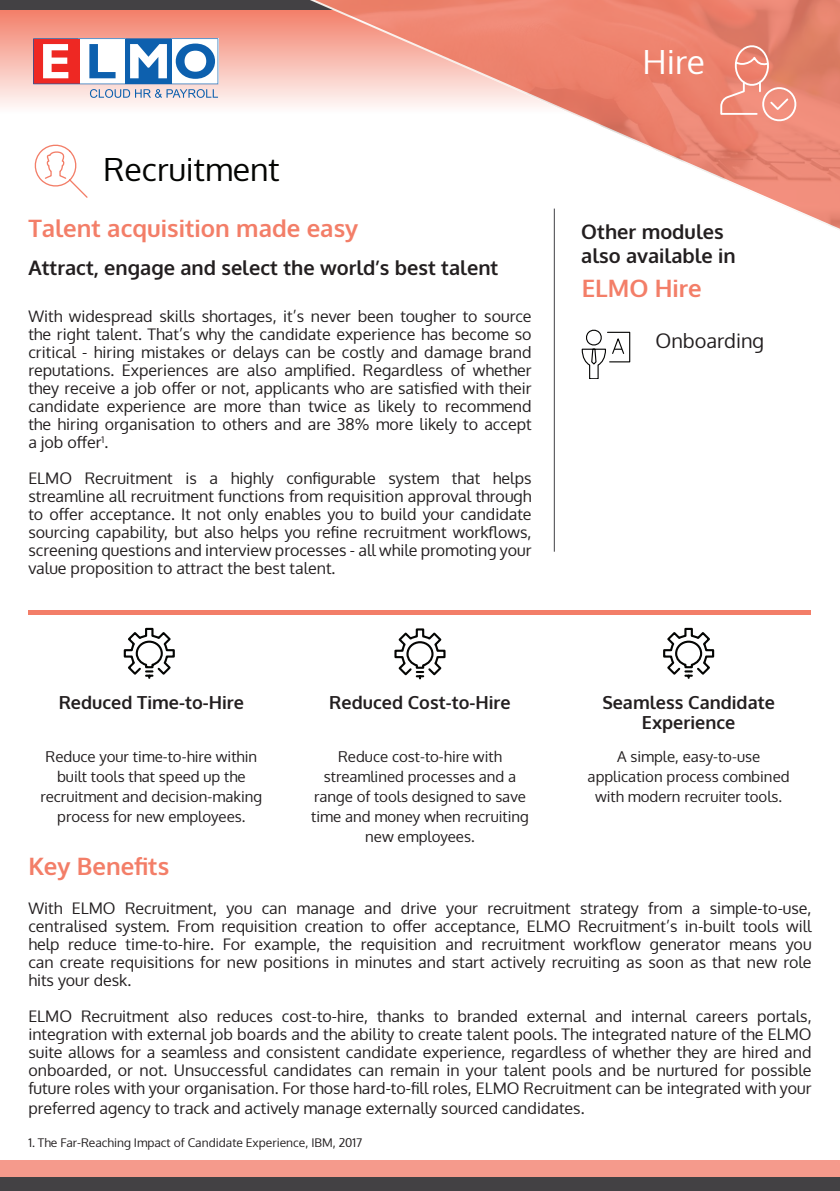
<style>
.page{position:relative;width:840px;height:1191px;background:#fff}
.page>*{position:absolute;margin:0;border:0;box-sizing:border-box;transform-origin:0 0}
.t1{font:33.4px "Oxygen";color:#fff}
.t2{font:32px "Oxygen";color:#040503}
.t3{font:700 24px "Oxygen";color:#f37e68}
.t4{font:700 20px/24px "Oxygen";color:#231f20}
.t5{font:20px "Oxygen";color:#231f20}
.body_02{font:700 18px/20px "Oxygen";color:#231f20;text-align:center}
.t6{font:16px/18px "Oxygen";color:#231f20;text-align:justify}
.t7{font:15px/20px "Oxygen";color:#231f20;text-align:center}
.t8{font:12px "Oxygen";color:#231f20}
</style>
<div class="page">
<div style="left:0;top:9px;width:839px;height:115px;background:linear-gradient(to bottom,#f17f6a,#fff)"></div>
<div style="left:0;top:1176px;width:839px;height:15px;background:#434144"></div>
<div style="left:0;top:0;width:839px;height:9px;background:#434144"></div>
<hr style="left:553px;top:209px;width:1px;height:342px;background:#404045">
<svg style="left:244px;top:0;width:595px;height:245px"></svg>
<svg style="left:719px;top:45px;width:77px;height:77px"></svg>
<div style="left:28px;top:609px;width:782px;height:5px;background:#f37e68"></div>
<svg style="left:35px;top:145px;width:53px;height:53px"></svg>
<svg style="left:124px;top:628px;width:51px;height:51px"></svg>
<svg style="left:581px;top:330px;width:49px;height:48px"></svg>
<svg style="left:394px;top:628px;width:51px;height:51px"></svg>
<svg style="left:663px;top:628px;width:50px;height:51px"></svg>
<div style="left:0;top:1160px;width:839px;height:16px;background:#f59a8c"></div>
<svg style="left:33px;top:38px;width:185px;height:60px"></svg>
<p class="t2" style="left:104px;top:148px;width:177px">Recruitment</p>
<p class="t3" style="left:28px;top:213px;width:331px">Talent acquisition made easy</p>
<p class="t4" style="left:28px;top:256px;width:471px">Attract, engage and select the world’s best talent</p>
<p class="t6" style="left:28px;top:307px;width:504px">With widespread skills shortages, it’s never been tougher to source the right talent. That’s why the candidate experience has become so critical - hiring mistakes or delays can be costly and damage brand reputations. Experiences are also amplified. Regardless of whether they receive a job offer or not, applicants who are satisfied with their candidate experience are more than twice as likely to recommend the hiring organisation to others and are 38% more likely to accept a job offer<sup>1</sup>.</p>
<p class="t6" style="left:28px;top:469px;width:504px">ELMO Recruitment is a highly configurable system that helps streamline all recruitment functions from requisition approval through to offer acceptance. It not only enables you to build your candidate sourcing capability, but also helps you refine recruitment workflows, screening questions and interview processes - all while promoting your value proposition to attract the best talent.</p>
<p class="body_02" style="left:59px;top:693px;width:187px">Reduced Time-to-Hire</p>
<p class="t7" style="left:46px;top:746px;width:213px">Reduce your time-to-hire within</p>
<p class="t7" style="left:57px;top:766px;width:190px">built tools that speed up the</p>
<p class="t7" style="left:40px;top:786px;width:223px">recruitment and decision-making process for new employees.</p>
<p class="t3" style="left:28px;top:851px;width:142px">Key Benefits</p>
<p class="body_02" style="left:329px;top:693px;width:183px">Reduced Cost-to-Hire</p>
<p class="t7" style="left:314px;top:746px;width:213px">Reduce cost-to-hire with streamlined processes and a range of tools designed to save</p>
<p class="t7" style="left:311px;top:806px;width:219px">time and money when recruiting new employees.</p>
<p class="t1" style="left:642px;top:39px;width:64px">Hire</p>
<p class="t4" style="left:581px;top:220px;width:156px">Other modules also available in</p>
<p class="t3" style="left:581px;top:273px;width:121px">ELMO Hire</p>
<p class="t5" style="left:655px;top:327px;width:110px">Onboarding</p>
<p class="body_02" style="left:602px;top:693px;width:174px">Seamless Candidate<br>Experience</p>
<p class="t7" style="left:587px;top:746px;width:203px">A simple, easy-to-use application process combined with modern recruiter tools.</p>
<p class="t6" style="left:28px;top:898px;width:784px">With ELMO Recruitment, you can manage and drive your recruitment strategy from a simple-to-use, centralised system. From requisition creation to offer acceptance, ELMO Recruitment’s in-built tools will help reduce time-to-hire. For example, the requisition and recruitment workflow generator means you can create requisitions for new positions in minutes and start actively recruiting as soon as that new role hits your desk.</p>
<p class="t6" style="left:28px;top:1006px;width:784px">ELMO Recruitment also reduces cost-to-hire, thanks to branded external and internal careers portals, integration with external job boards and the ability to create talent pools. The integrated nature of the ELMO suite allows for a seamless and consistent candidate experience, regardless of whether they are hired and onboarded, or not. Unsuccessful candidates can remain in your talent pools and be nurtured for possible future roles with your organisation. For those hard-to-fill roles, ELMO Recruitment can be integrated with your</p>
<p class="t6" style="left:28px;top:1098px;width:557px">preferred agency to track and actively manage externally sourced candidates.</p>
<p class="t8" style="left:28px;top:1135px;width:335px">1. The Far-Reaching Impact of Candidate Experience, IBM, 2017</p>
</div>
